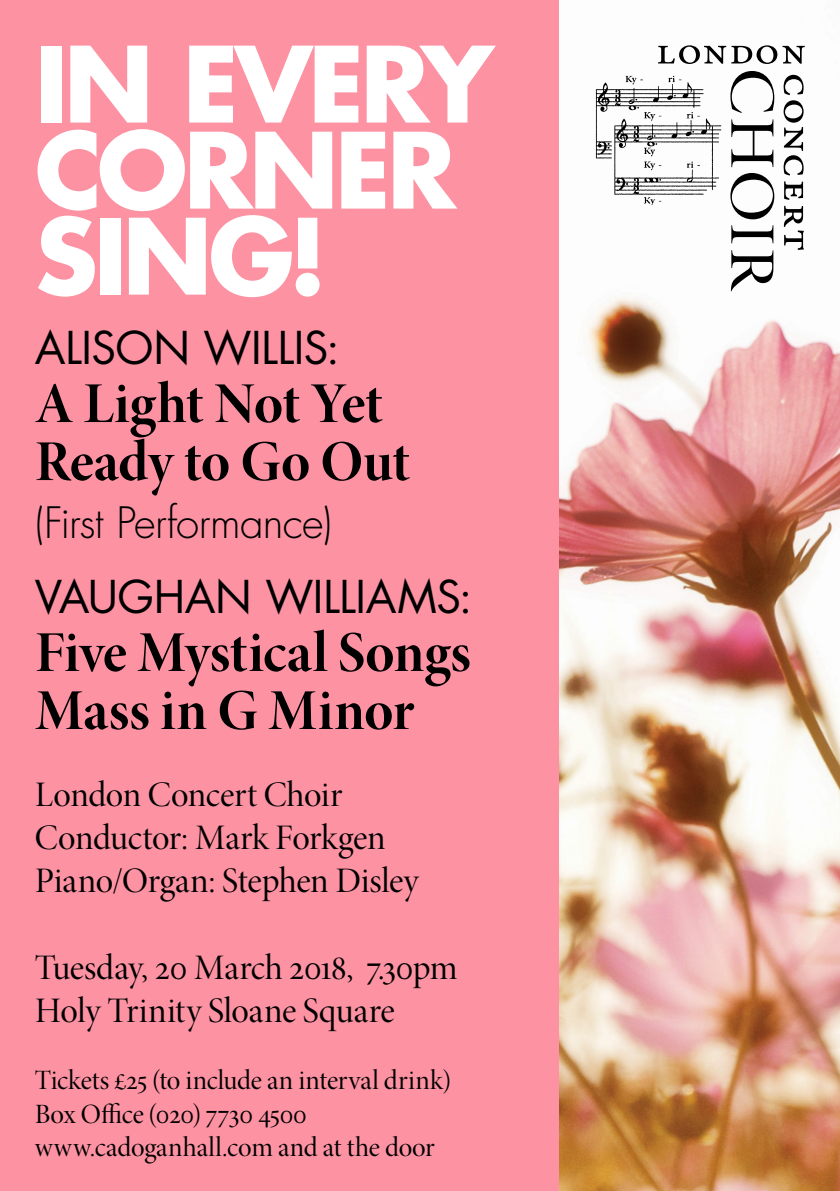
<style>
.page{position:relative;width:840px;height:1191px;background:#fff}
.page>*{position:absolute;margin:0;border:0;box-sizing:border-box;transform-origin:0 0}
.t1{font:700 102px/86px "Futura Std";letter-spacing:-.04em;color:#fff}
.t2{font:58px/58px "Minion Pro Bold Disp";letter-spacing:-.01em;color:#000}
.t3{font:44px "Futura Std";letter-spacing:-.01em;color:#000}
.t4{font:300 42px "Futura Std";letter-spacing:-.02em;color:#000}
.t5{font:36px/43.2px "Minion Pro Disp";letter-spacing:-.01em;color:#000}
.t6{font:28px/33.6px "Minion Pro Disp";letter-spacing:-.005em;color:#000}
</style>
<div class="page">
<div style="left:0;top:0;width:558px;height:1191px;background:#fd92a3"></div>
<img style="left:558px;top:0;width:281px;height:1191px">
<svg style="left:595px;top:76px;width:125px;height:129px"></svg>
<svg style="left:730px;top:71px;width:43px;height:42px"></svg>
<svg style="left:731px;top:119px;width:42px;height:48px"></svg>
<svg style="left:730px;top:173px;width:43px;height:46px"></svg>
<svg style="left:731px;top:225px;width:42px;height:18px"></svg>
<svg style="left:730px;top:250px;width:43px;height:41px"></svg>
<svg style="left:783px;top:75px;width:20px;height:175px"></svg>
<svg style="left:657px;top:45px;width:147px;height:19px"></svg>
<h1 class="t1" style="left:35px;top:40px;width:460px">IN EVERY<br>CORNER<br>SING!</h1>
<p class="t3" style="left:35px;top:320px;width:306px">ALISON WILLIS:</p>
<h2 class="t2" style="left:35px;top:374px;width:377px">A Light Not Yet<br>Ready to Go Out</h2>
<p class="t4" style="left:35px;top:497px;width:299px">(First Performance)</p>
<p class="t3" style="left:35px;top:568px;width:439px">VAUGHAN WILLIAMS:</p>
<h2 class="t2" style="left:35px;top:623px;width:437px">Five Mystical Songs<br>Mass in G Minor</h2>
<p class="t5" style="left:35px;top:773px;width:385px">London Concert Choir<br>Conductor: Mark Forkgen<br>Piano/Organ: Stephen Disley</p>
<p class="t5" style="left:35px;top:946px;width:424px">Tuesday, 20 March 2018, 7.30pm<br>Holy Trinity Sloane Square</p>
<p class="t6" style="left:35px;top:1064px;width:417px">Tickets £25 (to include an interval drink)<br>Box Office (020) 7730 4500 www.cadoganhall.com and at the door</p>
</div>
